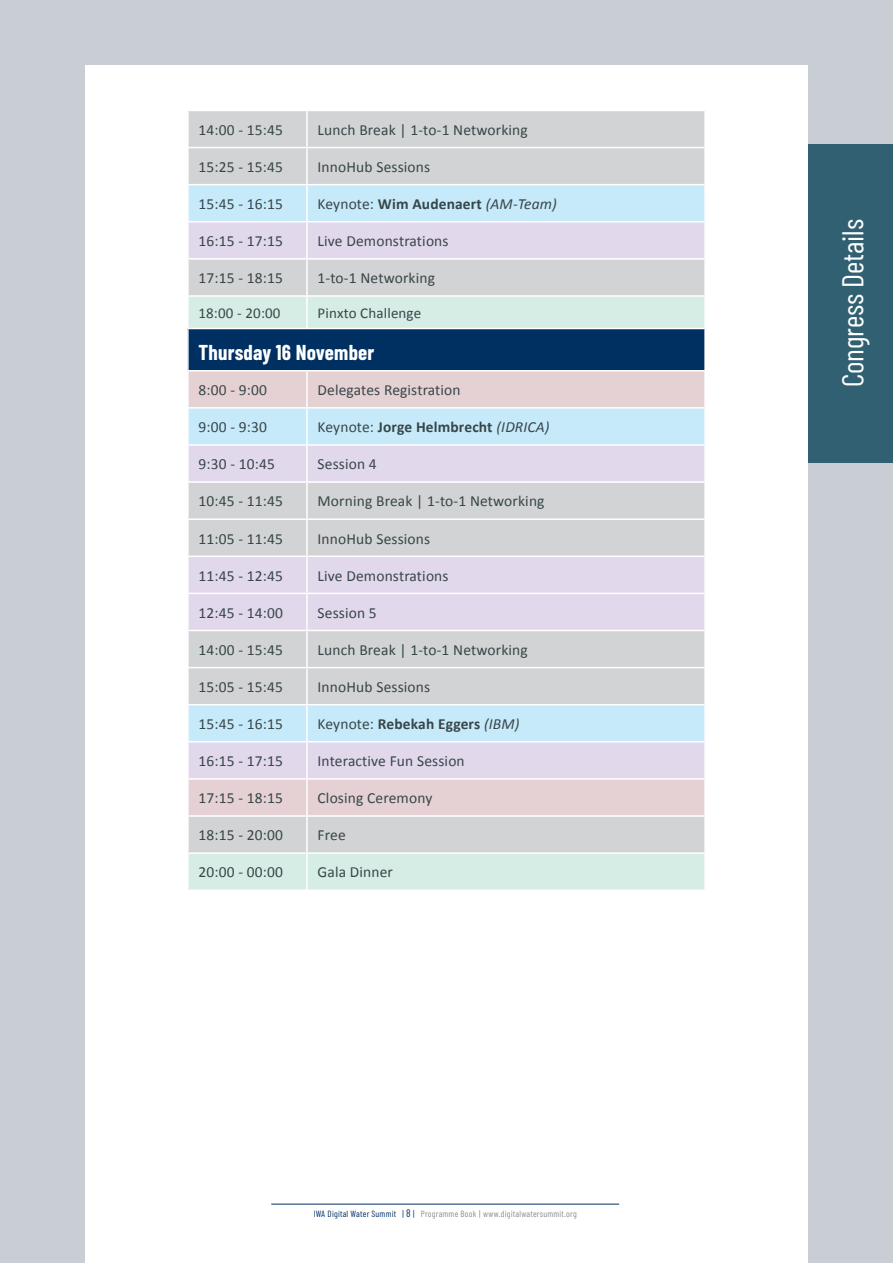
<style>
.page{position:relative;width:893px;height:1263px;background:#c9ced5}
.page>*{position:absolute;margin:0;border:0;box-sizing:border-box;transform-origin:0 0}
.t1{font:30px "Barlow Condensed";color:#fff}
.t2{font:700 21px "Barlow Condensed";letter-spacing:.01em;color:#fff}
.t3{font:15.45px "Calibri";letter-spacing:.01em;color:#384649}
.t4{font:700 15.45px "Calibri";letter-spacing:.01em;color:#384649}
.t5{font:15px "Calibri";letter-spacing:.01em;color:#384649}
.t6{font:9px "Barlow Condensed";letter-spacing:.025em;color:#878e91}
.s1{font-weight:400}
.s2{font-weight:400;font-style:italic}
.s3{color:#003062}
.s4{font-size:10.8px;color:#003062}
</style>
<div class="page">
<div style="left:796px;top:144px;width:97px;height:318px;background:#316073"></div>
<div style="left:85px;top:65px;width:723px;height:1198px;background:#fff"></div>
<hr style="left:271px;top:1204px;width:348px;height:1px;background:#003062">
<div style="left:189px;top:111px;width:515px;height:73px;background:#d2d3d5"></div>
<div style="left:189px;top:185px;width:515px;height:36px;background:#c7eafb"></div>
<svg style="left:189px;top:222px;width:515px;height:73px;fill:#e2d8eb"></svg>
<svg style="left:189px;top:297px;width:515px;height:592px;fill:#d5ede5"></svg>
<div style="left:188px;top:328px;width:517px;height:43px;background:#003062"></div>
<svg style="left:189px;top:371px;width:515px;height:444px"></svg>
<hr style="left:306px;top:111px;width:2px;height:36px;background:#fff">
<hr style="left:187px;top:147px;width:120px;height:1px;background:#fff">
<hr style="left:307px;top:147px;width:399px;height:1px;background:#fff">
<hr style="left:306px;top:148px;width:2px;height:36px;background:#fff">
<hr style="left:306px;top:185px;width:2px;height:36px;background:#fff">
<hr style="left:306px;top:260px;width:2px;height:35px;background:#fff">
<hr style="left:187px;top:370px;width:120px;height:1px;background:#fff">
<hr style="left:307px;top:370px;width:399px;height:1px;background:#fff">
<hr style="left:306px;top:371px;width:2px;height:36px;background:#fff">
<hr style="left:187px;top:407px;width:120px;height:2px;background:#fff">
<hr style="left:307px;top:407px;width:399px;height:2px;background:#fff">
<hr style="left:306px;top:297px;width:2px;height:31px;background:#fff">
<hr style="left:187px;top:328px;width:120px;height:1px;background:#fff">
<hr style="left:187px;top:329px;width:2px;height:41px;background:#fff">
<hr style="left:307px;top:328px;width:399px;height:1px;background:#fff">
<hr style="left:704px;top:329px;width:2px;height:41px;background:#fff">
<hr style="left:306px;top:409px;width:2px;height:35px;background:#fff">
<hr style="left:187px;top:444px;width:120px;height:2px;background:#fff">
<hr style="left:307px;top:444px;width:399px;height:2px;background:#fff">
<hr style="left:306px;top:446px;width:2px;height:35px;background:#fff">
<hr style="left:187px;top:481px;width:120px;height:2px;background:#fff">
<hr style="left:307px;top:481px;width:399px;height:2px;background:#fff">
<hr style="left:306px;top:483px;width:2px;height:35px;background:#fff">
<hr style="left:187px;top:518px;width:120px;height:2px;background:#fff">
<hr style="left:307px;top:518px;width:399px;height:2px;background:#fff">
<hr style="left:306px;top:520px;width:2px;height:35px;background:#fff">
<hr style="left:306px;top:594px;width:2px;height:36px;background:#fff">
<hr style="left:187px;top:630px;width:120px;height:1px;background:#fff">
<hr style="left:307px;top:630px;width:399px;height:1px;background:#fff">
<hr style="left:306px;top:631px;width:2px;height:36px;background:#fff">
<hr style="left:187px;top:667px;width:120px;height:1px;background:#fff">
<hr style="left:307px;top:667px;width:399px;height:1px;background:#fff">
<hr style="left:306px;top:668px;width:2px;height:36px;background:#fff">
<hr style="left:187px;top:704px;width:120px;height:1px;background:#fff">
<hr style="left:307px;top:704px;width:399px;height:1px;background:#fff">
<hr style="left:306px;top:705px;width:2px;height:36px;background:#fff">
<hr style="left:187px;top:815px;width:120px;height:2px;background:#fff">
<hr style="left:307px;top:815px;width:399px;height:2px;background:#fff">
<hr style="left:306px;top:817px;width:2px;height:35px;background:#fff">
<hr style="left:306px;top:780px;width:2px;height:35px;background:#fff">
<hr style="left:306px;top:222px;width:2px;height:36px;background:#fff">
<hr style="left:187px;top:258px;width:120px;height:2px;background:#fff">
<hr style="left:307px;top:258px;width:399px;height:2px;background:#fff">
<hr style="left:187px;top:555px;width:120px;height:2px;background:#fff">
<hr style="left:307px;top:555px;width:399px;height:2px;background:#fff">
<hr style="left:306px;top:557px;width:2px;height:36px;background:#fff">
<hr style="left:187px;top:593px;width:120px;height:1px;background:#fff">
<hr style="left:307px;top:593px;width:399px;height:1px;background:#fff">
<hr style="left:187px;top:741px;width:120px;height:1px;background:#fff">
<hr style="left:307px;top:741px;width:399px;height:1px;background:#fff">
<hr style="left:306px;top:742px;width:2px;height:36px;background:#fff">
<hr style="left:187px;top:778px;width:120px;height:2px;background:#fff">
<hr style="left:307px;top:778px;width:399px;height:2px;background:#fff">
<hr style="left:187px;top:852px;width:120px;height:2px;background:#fff">
<hr style="left:307px;top:852px;width:399px;height:2px;background:#fff">
<hr style="left:306px;top:854px;width:2px;height:35px;background:#fff">
<p class="t3" style="left:198px;top:120px;width:86px">14:00 - 15:45</p>
<p class="t3" style="left:318px;top:120px;width:212px">Lunch Break | 1-to-1 Networking</p>
<p class="t3" style="left:198px;top:157px;width:86px">15:25 - 15:45</p>
<p class="t3" style="left:318px;top:157px;width:114px">InnoHub Sessions</p>
<p class="t3" style="left:198px;top:194px;width:86px">15:45 - 16:15</p>
<p class="t4" style="left:318px;top:194px;width:241px"><span class="s1">Keynote:</span> Wim Audenaert <span class="s2">(AM-Team)</span></p>
<p class="t3" style="left:198px;top:231px;width:86px">16:15 - 17:15</p>
<p class="t3" style="left:318px;top:231px;width:132px">Live Demonstrations</p>
<p class="t3" style="left:198px;top:268px;width:86px">17:15 - 18:15</p>
<p class="t3" style="left:318px;top:268px;width:119px">1-to-1 Networking</p>
<p class="t5" style="left:198px;top:303px;width:84px">18:00 - 20:00</p>
<p class="t5" style="left:318px;top:303px;width:105px">Pinxto Challenge</p>
<h2 class="t2" style="left:198px;top:339px;width:177px">Thursday 16 November</h2>
<p class="t3" style="left:198px;top:380px;width:70px">8:00 - 9:00</p>
<p class="t3" style="left:318px;top:380px;width:145px">Delegates Registration</p>
<p class="t3" style="left:198px;top:417px;width:70px">9:00 - 9:30</p>
<p class="t4" style="left:318px;top:417px;width:233px"><span class="s1">Keynote:</span> Jorge Helmbrecht <span class="s2">(IDRICA)</span></p>
<p class="t3" style="left:198px;top:454px;width:78px">9:30 - 10:45</p>
<p class="t3" style="left:318px;top:454px;width:61px">Session 4</p>
<p class="t3" style="left:198px;top:491px;width:86px">10:45 - 11:45</p>
<p class="t3" style="left:318px;top:491px;width:228px">Morning Break | 1-to-1 Networking</p>
<p class="t3" style="left:198px;top:529px;width:86px">11:05 - 11:45</p>
<p class="t3" style="left:318px;top:529px;width:114px">InnoHub Sessions</p>
<p class="t3" style="left:198px;top:566px;width:86px">11:45 - 12:45</p>
<p class="t3" style="left:318px;top:566px;width:132px">Live Demonstrations</p>
<p class="t3" style="left:198px;top:603px;width:86px">12:45 - 14:00</p>
<p class="t3" style="left:318px;top:603px;width:61px">Session 5</p>
<p class="t3" style="left:198px;top:640px;width:86px">14:00 - 15:45</p>
<p class="t3" style="left:318px;top:640px;width:212px">Lunch Break | 1-to-1 Networking</p>
<p class="t3" style="left:198px;top:677px;width:86px">15:05 - 15:45</p>
<p class="t3" style="left:318px;top:677px;width:114px">InnoHub Sessions</p>
<p class="t3" style="left:198px;top:714px;width:86px">15:45 - 16:15</p>
<p class="t4" style="left:318px;top:714px;width:203px"><span class="s1">Keynote:</span> Rebekah Eggers <span class="s2">(IBM)</span></p>
<p class="t3" style="left:198px;top:751px;width:86px">16:15 - 17:15</p>
<p class="t3" style="left:318px;top:751px;width:149px">Interactive Fun Session</p>
<p class="t3" style="left:198px;top:788px;width:86px">17:15 - 18:15</p>
<p class="t3" style="left:318px;top:788px;width:116px">Closing Ceremony</p>
<p class="t3" style="left:198px;top:825px;width:86px">18:15 - 20:00</p>
<p class="t3" style="left:318px;top:825px;width:30px">Free</p>
<p class="t3" style="left:198px;top:862px;width:86px">20:00 - 00:00</p>
<p class="t3" style="left:318px;top:862px;width:77px">Gala Dinner</p>
<p class="t6" style="left:314px;top:1208px;width:265px"><span class="s3">IWA Digital Water Summit |</span> <span class="s4">8</span> <span class="s3">|</span> Programme Book | www.digitalwatersummit.org</p>
<h1 class="t1" style="left:834px;top:387px;width:170px;rotate:-90deg">Congress Details</h1>
</div>
